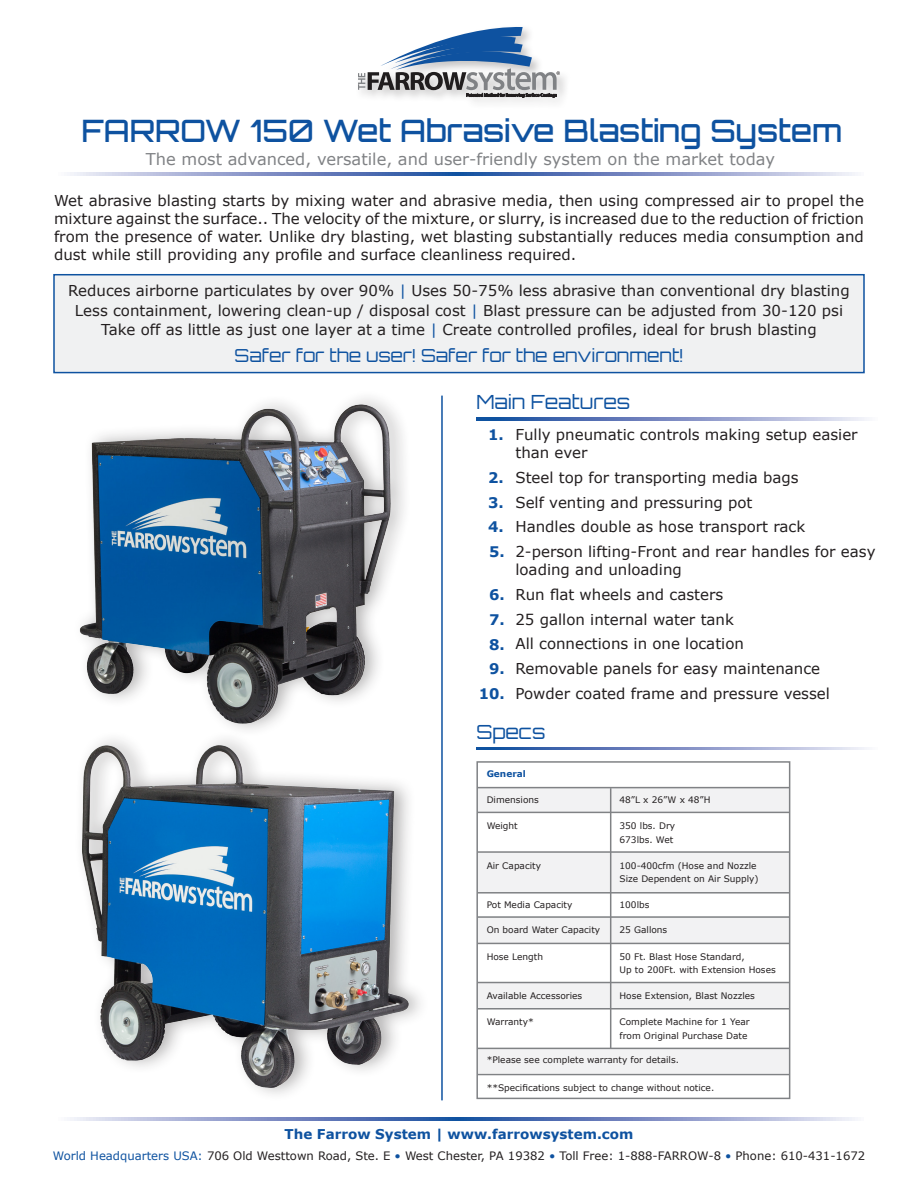
<style>
.page{position:relative;width:918px;height:1188px;background:#fff}
.page>*{position:absolute;margin:0;border:0;box-sizing:border-box;transform-origin:0 0}
.t1{font:500 30.9px "Orbitron";color:#0e52a0}
.t2{font:19.5px "Orbitron";color:#0e52a0}
.t3{font:18px "Orbitron";color:#0e52a0}
.t4{font:16.2px "Verdana";color:#808285}
.t5{font:15px/18px "Verdana";color:#231f20}
.t6{font:700 14.7px "Verdana";color:#0e52a0}
.t7{font:700 13.5px "Verdana";color:#0e52a0}
.t8{font:11.7px "Verdana";color:#231f20}
.t9{font:9px "Verdana";color:#231f20}
.t10{font:700 9px "Verdana";color:#0e52a0}
.s1{color:#0e52a0}
</style>
<div class="page">
<div style="left:355px;top:24px;width:216px;height:85px;background:#231f20;opacity:.27"></div>
<svg style="left:358px;top:25px;width:202px;height:73px"></svg>
<svg style="left:70px;top:172px;width:785px;height:4px;background:#8296c7"></svg>
<svg style="left:70px;top:1117px;width:785px;height:3px;background:#8296c7"></svg>
<div style="left:53px;top:274px;width:812px;height:99px;background:#f0f1f2;border:2px solid #0e52a0"></div>
<img style="left:79px;top:398px;width:325px;height:312px">
<img style="left:81px;top:710px;width:329px;height:383px">
<hr style="left:441px;top:396px;width:2px;height:704px;background:#0e52a0">
<svg style="left:479px;top:788px;width:308px;height:24px;fill:#f2f2f3"></svg>
<div style="left:477px;top:852px;width:313px;height:40px;background:#f2f2f3"></div>
<div style="left:477px;top:916px;width:313px;height:27px;background:#f2f2f3"></div>
<div style="left:477px;top:982px;width:313px;height:27px;background:#f2f2f3"></div>
<div style="left:477px;top:1048px;width:313px;height:24px;background:#f2f2f3"></div>
<div style="left:476px;top:761px;width:314px;height:338px;border:2px solid #808285"></div>
<hr style="left:478px;top:787px;width:311px;height:1px;background:#808285">
<hr style="left:478px;top:812px;width:311px;height:1px;background:#808285">
<hr style="left:478px;top:851px;width:311px;height:2px;background:#808285">
<hr style="left:478px;top:892px;width:311px;height:2px;background:#808285">
<hr style="left:478px;top:916px;width:311px;height:2px;background:#808285">
<hr style="left:478px;top:943px;width:311px;height:1px;background:#808285">
<hr style="left:478px;top:982px;width:311px;height:1px;background:#808285">
<hr style="left:478px;top:1008px;width:311px;height:2px;background:#808285">
<hr style="left:478px;top:1048px;width:311px;height:1px;background:#808285">
<hr style="left:478px;top:1074px;width:311px;height:1px;background:#808285">
<hr style="left:610px;top:788px;width:1px;height:260px;background:#808285">
<svg style="left:476px;top:418px;width:391px;height:2px"></svg>
<svg style="left:476px;top:748px;width:391px;height:2px"></svg>
<p class="t1" style="left:82px;top:111px;width:762px">FARROW 150 Wet Abrasive Blasting System</p>
<p class="t4" style="left:146px;top:149px;width:631px">The most advanced, versatile, and user-friendly system on the market today</p>
<p class="t5" style="left:54px;top:192px;width:812px;text-align:justify">Wet abrasive blasting starts by mixing water and abrasive media, then using compressed air to propel the mixture against the surface.. The velocity of the mixture, or slurry, is increased due to the reduction of friction from the presence of water. Unlike dry blasting, wet blasting substantially reduces media consumption and dust while still providing any profile and surface cleanliness required.</p>
<p class="t5" style="left:68px;top:281px;width:783px">Reduces airborne particulates by over 90% <span class="s1">|</span> Uses 50-75% less abrasive than conventional dry blasting</p>
<p class="t5" style="left:75px;top:301px;width:770px">Less containment, lowering clean-up / disposal cost <span class="s1">|</span> Blast pressure can be adjusted from 30-120 psi</p>
<p class="t5" style="left:101px;top:320px;width:717px">Take off as little as just one layer at a time <span class="s1">|</span> Create controlled profiles, ideal for brush blasting</p>
<p class="t3" style="left:235px;top:343px;width:450px">Safer for the user! Safer for the environment!</p>
<p class="t2" style="left:476px;top:389px;width:155px">Main Features</p>
<p class="t5" style="left:515px;top:425px;width:344px">Fully pneumatic controls making setup easier than ever</p>
<p class="t5" style="left:515px;top:468px;width:285px">Steel top for transporting media bags</p>
<p class="t5" style="left:515px;top:493px;width:239px">Self venting and pressuring pot</p>
<p class="t5" style="left:515px;top:517px;width:291px">Handles double as hose transport rack</p>
<p class="t5" style="left:515px;top:542px;width:362px">2-person lifting-Front and rear handles for easy loading and unloading</p>
<p class="t5" style="left:515px;top:585px;width:209px">Run flat wheels and casters</p>
<p class="t5" style="left:515px;top:610px;width:220px">25 gallon internal water tank</p>
<p class="t5" style="left:515px;top:634px;width:230px">All connections in one location</p>
<p class="t5" style="left:515px;top:659px;width:306px">Removable panels for easy maintenance</p>
<p class="t5" style="left:515px;top:684px;width:316px">Powder coated frame and pressure vessel</p>
<p class="t6" style="left:488px;top:425px;width:17px">1.</p>
<p class="t6" style="left:488px;top:468px;width:17px">2.</p>
<p class="t6" style="left:488px;top:493px;width:17px">3.</p>
<p class="t6" style="left:488px;top:518px;width:17px">4.</p>
<p class="t6" style="left:489px;top:543px;width:17px">5.</p>
<p class="t6" style="left:489px;top:585px;width:17px">6.</p>
<p class="t6" style="left:489px;top:611px;width:17px">7.</p>
<p class="t6" style="left:489px;top:635px;width:17px">8.</p>
<p class="t6" style="left:489px;top:660px;width:17px">9.</p>
<p class="t6" style="left:479px;top:684px;width:28px">10.</p>
<p class="t2" style="left:476px;top:720px;width:71px">Specs</p>
<p class="t10" style="left:487px;top:768px;width:41px">General</p>
<p class="t9" style="left:487px;top:794px;width:54px">Dimensions</p>
<p class="t9" style="left:620px;top:794px;width:92px">48”L x 26”W x 48”H</p>
<p class="t9" style="left:620px;top:820px;width:57px">350 lbs. Dry</p>
<p class="t9" style="left:620px;top:834px;width:55px">673lbs. Wet</p>
<p class="t9" style="left:620px;top:860px;width:139px">100-400cfm (Hose and Nozzle</p>
<p class="t9" style="left:620px;top:873px;width:141px">Size Dependent on Air Supply)</p>
<p class="t9" style="left:487px;top:820px;width:33px">Weight</p>
<p class="t9" style="left:487px;top:860px;width:56px">Air Capacity</p>
<p class="t9" style="left:487px;top:899px;width:87px">Pot Media Capacity</p>
<p class="t9" style="left:487px;top:924px;width:115px">On board Water Capacity</p>
<p class="t9" style="left:620px;top:899px;width:31px">100lbs</p>
<p class="t9" style="left:620px;top:924px;width:49px">25 Gallons</p>
<p class="t9" style="left:487px;top:951px;width:58px">Hose Length</p>
<p class="t9" style="left:487px;top:990px;width:97px">Available Accessories</p>
<p class="t9" style="left:620px;top:951px;width:127px">50 Ft. Blast Hose Standard,</p>
<p class="t9" style="left:620px;top:964px;width:158px">Up to 200Ft. with Extension Hoses</p>
<p class="t9" style="left:620px;top:990px;width:137px">Hose Extension, Blast Nozzles</p>
<p class="t9" style="left:620px;top:1016px;width:132px">Complete Machine for 1 Year</p>
<p class="t9" style="left:620px;top:1030px;width:129px">from Original Purchase Date</p>
<p class="t9" style="left:487px;top:1016px;width:49px">Warranty*</p>
<p class="t9" style="left:487px;top:1054px;width:194px">*Please see complete warranty for details.</p>
<p class="t9" style="left:487px;top:1082px;width:229px">**Specifications subject to change without notice.</p>
<p class="t7" style="left:285px;top:1125px;width:350px">The Farrow System | www.farrowsystem.com</p>
<p class="t8" style="left:53px;top:1148px;width:814px"><span class="s1">World Headquarters USA:</span> 706 Old Westtown Road, Ste. E <span class="s1">•</span> West Chester, PA 19382 <span class="s1">•</span> Toll Free: 1-888-FARROW-8 <span class="s1">•</span> Phone: 610-431-1672</p>
</div>
